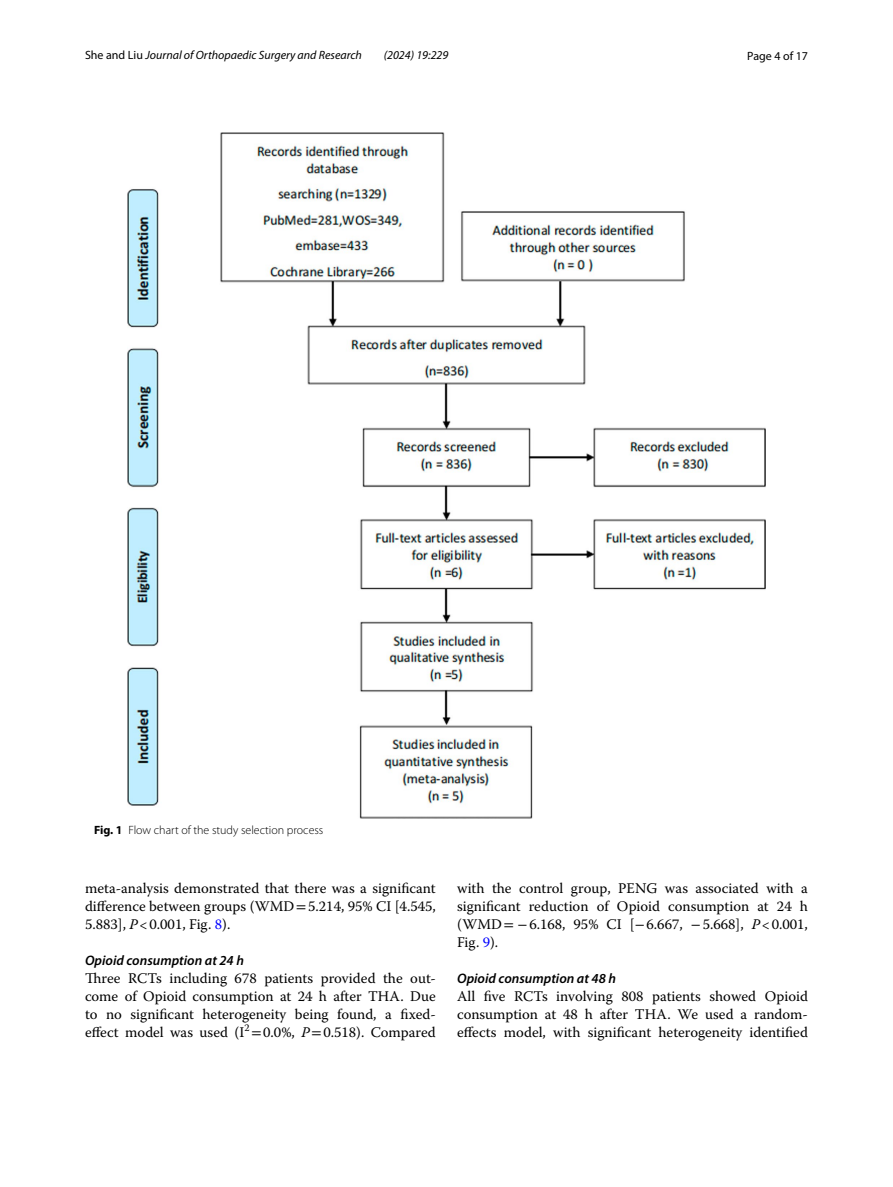
<style>
.page{position:relative;width:893px;height:1187px;background:#fff}
.page>*{position:absolute;margin:0;border:0;box-sizing:border-box;transform-origin:0 0}
.t1{font:14.7px/18px "Warnock Pro";color:#000;text-align:justify}
.t2{font:italic 600 13.8px "Myriad Pro";color:#000}
.t3{font:italic 12px "Myriad Pro";color:#000}
.t4{font:300 12px "Myriad Pro";color:#000}
.t5{font:12px "Myriad Pro";color:#000}
.s1{font-style:normal}
.s2{font-weight:700}
.s3{font-family:"STIX"}
.s4{font-style:italic}
.s5{color:#00f}
</style>
<div class="page">
<img style="left:128px;top:133px;width:637px;height:685px">
<p class="t3" style="left:85px;top:48px;width:278px"><span class="s1">She and Liu</span> Journal of Orthopaedic Surgery and Research</p>
<p class="t3" style="left:384px;top:48px;width:66px">(2024) 19:229</p>
<p class="t5" style="left:747px;top:48px;width:62px">Page 4 of 17</p>
<p class="t4" style="left:94px;top:823px;width:231px"><span class="s2">Fig. 1</span> Flow chart of the study selection process</p>
<p class="t1" style="left:85px;top:878px;width:352px">meta-analysis demonstrated that there was a significant difference between groups (WMD<span class="s3">=</span>5.214, 95% CI [4.545, 5.883], <span class="s4">P</span>&lt;0.001, Fig. <span class="s5">8</span>).</p>
<p class="t2" style="left:85px;top:951px;width:160px">Opioid consumption at 24 h</p>
<p class="t1" style="left:85px;top:968px;width:352px">Three RCTs including 678 patients provided the out&shy;come of Opioid consumption at 24 h after THA. Due to no significant heterogeneity being found, a fixed&shy;effect model was used (I<sup>2</sup> <span class="s3">=</span>0.0%, <span class="s4">P</span><span class="s3">=</span>0.518). Compared</p>
<p class="t1" style="left:457px;top:878px;width:352px">with the control group, PENG was associated with a significant reduction of Opioid consumption at 24 h (WMD<span class="s3">= −</span>6.168, 95% CI [<span class="s3">−</span>6.667, <span class="s3">−</span>5.668], <span class="s4">P</span>&lt;0.001, Fig. <span class="s5">9</span>).</p>
<p class="t2" style="left:457px;top:969px;width:160px">Opioid consumption at 48 h</p>
<p class="t1" style="left:457px;top:986px;width:352px">All five RCTs involving 808 patients showed Opioid consumption at 48 h after THA. We used a random&shy;effects model, with significant heterogeneity identified</p>
</div>
